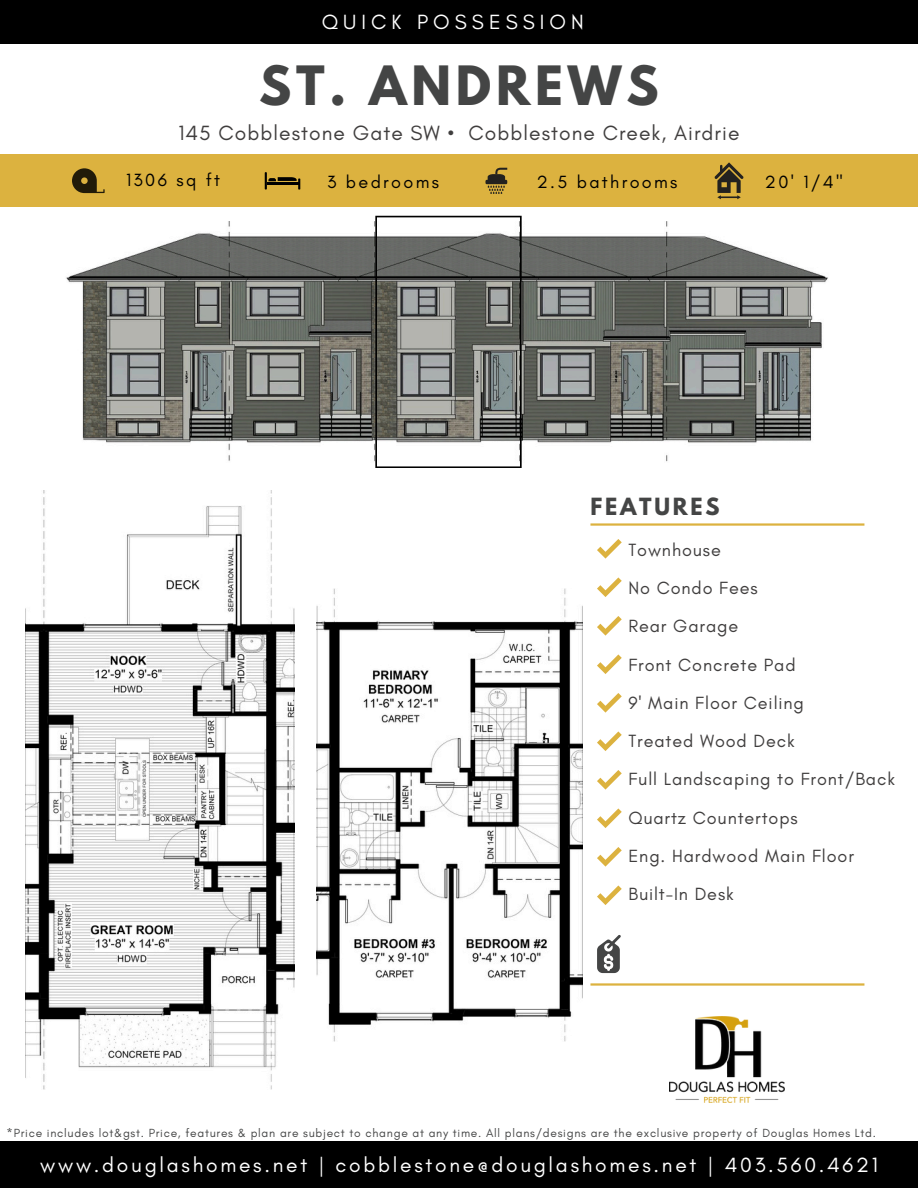
<style>
.page{position:relative;width:918px;height:1188px;background:#fff}
.page>*{position:absolute;margin:0;border:0;box-sizing:border-box;transform-origin:0 0}
.t1{font:700 48px "League Spartan";letter-spacing:.1em;color:#444545}
.t2{font:21px "Glacial Indifference";letter-spacing:.13em;color:#fff}
.t3{font:21px "Glacial Indifference";letter-spacing:.05em;color:#403e3e}
.t4{font:21px "Glacial Indifference";letter-spacing:.24em;color:#fff}
.t5{font:700 21px "League Spartan";letter-spacing:.13em;color:#444545}
.t6{font:18px/38.2px "Glacial Indifference";letter-spacing:.05em;color:#403e3e}
.t7{font:18px "Glacial Indifference";letter-spacing:.13em;color:#000}
.t8{font:12px "Glacial Indifference";letter-spacing:.06em;color:#444545}
</style>
<div class="page">
<div style="left:0;top:154px;width:918px;height:53px;background:#dcb23f"></div>
<div style="left:0;top:1142px;width:918px;height:46px;background:#000"></div>
<div style="left:0;top:0;width:918px;height:44px;background:#000"></div>
<img style="left:670px;top:1017px;width:114px;height:85px">
<hr style="left:590px;top:523px;width:274px;height:3px;background:#d49f0f">
<svg style="left:597px;top:539px;width:25px;height:20px"></svg>
<svg style="left:597px;top:577px;width:25px;height:20px"></svg>
<svg style="left:597px;top:616px;width:25px;height:20px"></svg>
<svg style="left:597px;top:654px;width:25px;height:20px"></svg>
<svg style="left:597px;top:693px;width:25px;height:20px"></svg>
<svg style="left:597px;top:731px;width:25px;height:20px"></svg>
<svg style="left:597px;top:770px;width:25px;height:20px"></svg>
<svg style="left:597px;top:808px;width:25px;height:20px"></svg>
<svg style="left:597px;top:847px;width:25px;height:20px"></svg>
<svg style="left:597px;top:885px;width:25px;height:20px"></svg>
<hr style="left:590px;top:983px;width:274px;height:3px;background:#d49f0f">
<svg style="left:597px;top:935px;width:24px;height:38px"></svg>
<svg style="left:265px;top:172px;width:35px;height:18px"></svg>
<svg style="left:485px;top:180px;width:22px;height:4px"></svg>
<svg style="left:488px;top:168px;width:19px;height:26px"></svg>
<svg style="left:72px;top:168px;width:33px;height:25px"></svg>
<svg style="left:714px;top:162px;width:30px;height:37px"></svg>
<img style="left:66px;top:222px;width:762px;height:240px">
<svg style="left:375px;top:216px;width:147px;height:252px"></svg>
<img style="left:26px;top:490px;width:269px;height:599px">
<img style="left:316px;top:589px;width:267px;height:452px">
<p class="t4" style="left:322px;top:9px;width:264px">QUICK POSSESSION</p>
<h5 class="t1" style="left:259px;top:62px;width:401px">ST. ANDREWS</h5>
<h2 class="t3" style="left:178px;top:120px;width:562px">145 Cobblestone Gate SW • Cobblestone Creek, Airdrie</h2>
<h1 class="t7" style="left:126px;top:169px;width:96px">1306 sq ft</h1>
<h4 class="t7" style="left:327px;top:170px;width:113px">3 bedrooms</h4>
<p class="t7" style="left:537px;top:170px;width:142px">2.5 bathrooms</p>
<h5 class="t7" style="left:765px;top:171px;width:79px">20' 1/4"</h5>
<p class="t5" style="left:590px;top:496px;width:131px">FEATURES</p>
<p class="t6" style="left:628px;top:531px;width:268px">Townhouse<br>No Condo Fees<br>Rear Garage<br>Front Concrete Pad<br>9' Main Floor Ceiling<br>Treated Wood Deck<br>Full Landscaping to Front/Back<br>Quartz Countertops<br>Eng. Hardwood Main Floor<br>Built-In Desk</p>
<p class="t8" style="left:7px;top:1125px;width:871px">*Price includes lot&amp;gst. Price, features &amp; plan are subject to change at any time. All plans/designs are the exclusive property of Douglas Homes Ltd.</p>
<h5 class="t2" style="left:40px;top:1152px;width:839px">www.douglashomes.net | cobblestone@douglashomes.net | 403.560.4621</h5>
</div>
